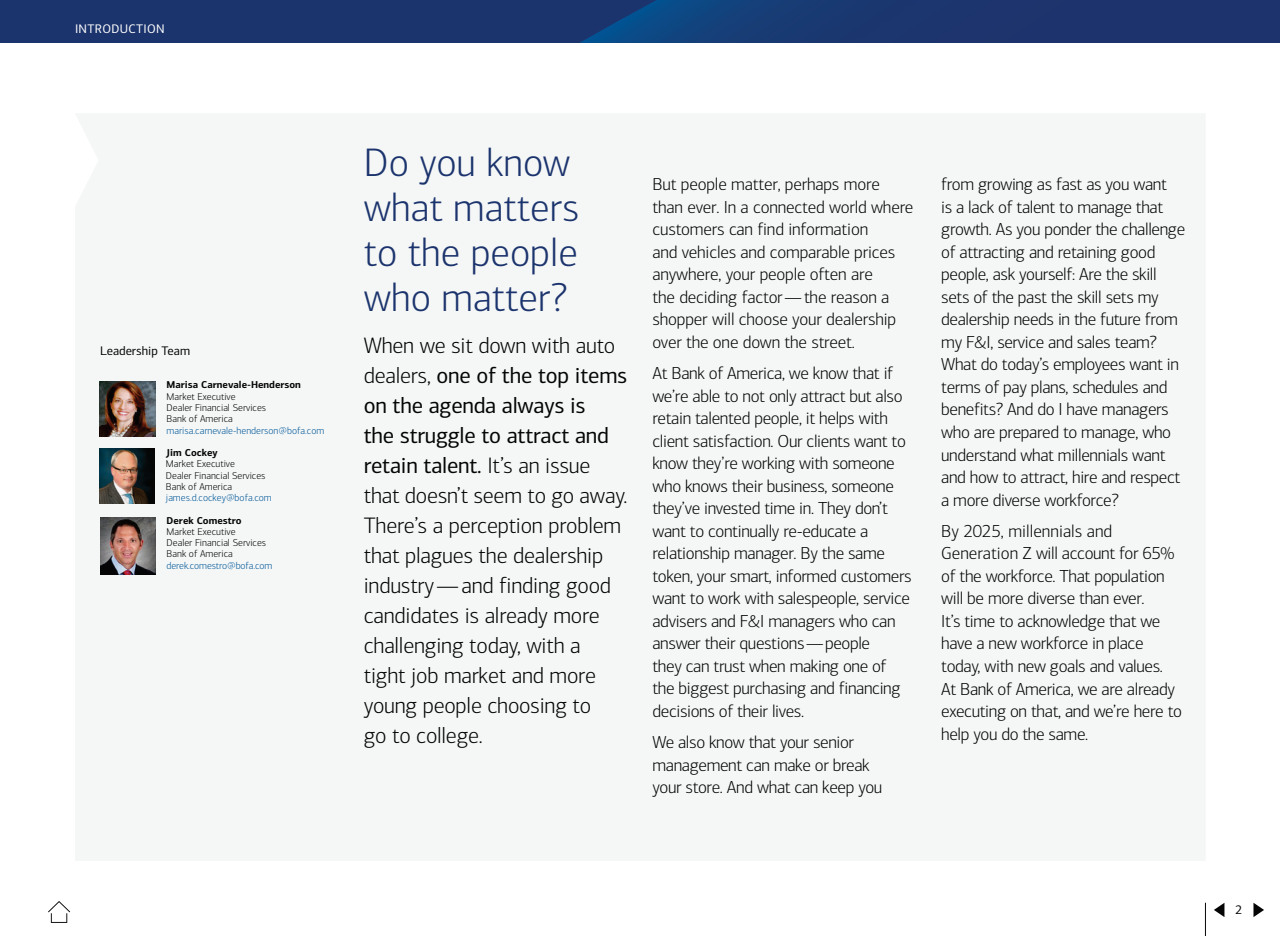
<style>
.page{position:relative;width:1280px;height:936px;background:#fff}
.page>*{position:absolute;margin:0;border:0;box-sizing:border-box;transform-origin:0 0}
.t1{font:300 40px/45px "Connections";color:#1c346d}
.t2{font:300 22.5px/30px "Connections";letter-spacing:-.01em;color:#040504}
.t3{font:300 17.5px/22.5px "Connections";letter-spacing:-.02em;color:#040504}
.t4{font:12.5px "Connections";color:#040504}
.t5{font:12.5px "Connections";letter-spacing:.025em;color:#fff}
.t6{font:300 10px "Connections";color:#040504}
.t7{font:300 10px "Connections";color:#015797}
.t8{font:700 10px "Connections";color:#040504}
.s1{font-weight:400}
</style>
<div class="page">
<div style="left:0;top:0;width:1280px;height:43px;background:#1c346d"></div>
<img style="left:580px;top:0;width:201px;height:43px">
<img style="left:100px;top:381px;width:55px;height:55px">
<img style="left:100px;top:449px;width:55px;height:54px">
<img style="left:100px;top:517px;width:55px;height:57px">
<svg style="left:48px;top:901px;width:22px;height:21px"></svg>
<svg style="left:1253px;top:902px;width:11px;height:14px"></svg>
<svg style="left:1214px;top:903px;width:10px;height:13px"></svg>
<hr style="left:1205px;top:902px;width:1px;height:33px;background:#040504">
<h2 class="t5" style="left:75px;top:24px;width:91px">INTRODUCTION</h2>
<p class="t4" style="left:100px;top:345px;width:92px">Leadership Team</p>
<p class="t8" style="left:167px;top:379px;width:136px">Marisa Carnevale-Henderson</p>
<p class="t6" style="left:167px;top:392px;width:70px">Market Executive</p>
<p class="t6" style="left:167px;top:404px;width:101px">Dealer Financial Services</p>
<p class="t6" style="left:167px;top:415px;width:68px">Bank of America</p>
<p class="t7" style="left:167px;top:426px;width:159px">marisa.carnevale-henderson@bofa.com</p>
<p class="t8" style="left:167px;top:446px;width:53px">Jim Cockey</p>
<p class="t6" style="left:166px;top:460px;width:70px">Market Executive</p>
<p class="t6" style="left:166px;top:471px;width:101px">Dealer Financial Services</p>
<p class="t6" style="left:166px;top:482px;width:68px">Bank of America</p>
<p class="t7" style="left:166px;top:494px;width:107px">james.d.cockey@bofa.com</p>
<p class="t8" style="left:167px;top:514px;width:76px">Derek Comestro</p>
<p class="t6" style="left:167px;top:527px;width:70px">Market Executive</p>
<p class="t6" style="left:167px;top:539px;width:101px">Dealer Financial Services</p>
<p class="t6" style="left:167px;top:550px;width:68px">Bank of America</p>
<p class="t7" style="left:167px;top:561px;width:107px">derek.comestro@bofa.com</p>
<h3 class="t1" style="left:364px;top:144px;width:217px">Do you know what matters to the people who matter?</h3>
<p class="t2" style="left:364px;top:332px;width:265px">When we sit down with auto dealers, <span class="s1">one of the top items on the agenda always is<br>the struggle to attract and retain talent.</span> It’s an issue that doesn’t seem to go away.<br>There’s a perception problem that plagues the dealership industry—and finding good candidates is already more challenging today, with a tight job market and more young people choosing to<br>go to college.</p>
<p class="t3" style="left:652px;top:175px;width:262px">But people matter, perhaps more than ever. In a connected world where customers can find information<br>and vehicles and comparable prices anywhere, your people often are<br>the deciding factor—the reason a shopper will choose your dealership over the one down the street.</p>
<p class="t3" style="left:652px;top:363px;width:261px">At Bank of America, we know that if we’re able to not only attract but also retain talented people, it helps with client satisfaction. Our clients want to know they’re working with someone who knows their business, someone they’ve invested time in. They don’t want to continually re-educate a relationship manager. By the same token, your smart, informed customers want to work with salespeople, service advisers and F&amp;I managers who can answer their questions—people<br>they can trust when making one of the biggest purchasing and financing decisions of their lives.</p>
<p class="t3" style="left:652px;top:732px;width:231px">We also know that your senior management can make or break your store. And what can keep you</p>
<p class="t3" style="left:941px;top:175px;width:245px">from growing as fast as you want<br>is a lack of talent to manage that growth. As you ponder the challenge of attracting and retaining good people, ask yourself: Are the skill sets of the past the skill sets my dealership needs in the future from my F&amp;I, service and sales team?<br>What do today’s employees want in terms of pay plans, schedules and benefits? And do I have managers who are prepared to manage, who understand what millennials want and how to attract, hire and respect a more diverse workforce?</p>
<p class="t3" style="left:941px;top:521px;width:242px">By 2025, millennials and<br>Generation Z will account for 65% of the workforce. That population will be more diverse than ever.<br>It’s time to acknowledge that we have a new workforce in place today, with new goals and values.<br>At Bank of America, we are already executing on that, and we’re here to help you do the same.</p>
<p class="t4" style="left:1235px;top:904px;width:8px">2</p>
</div>
